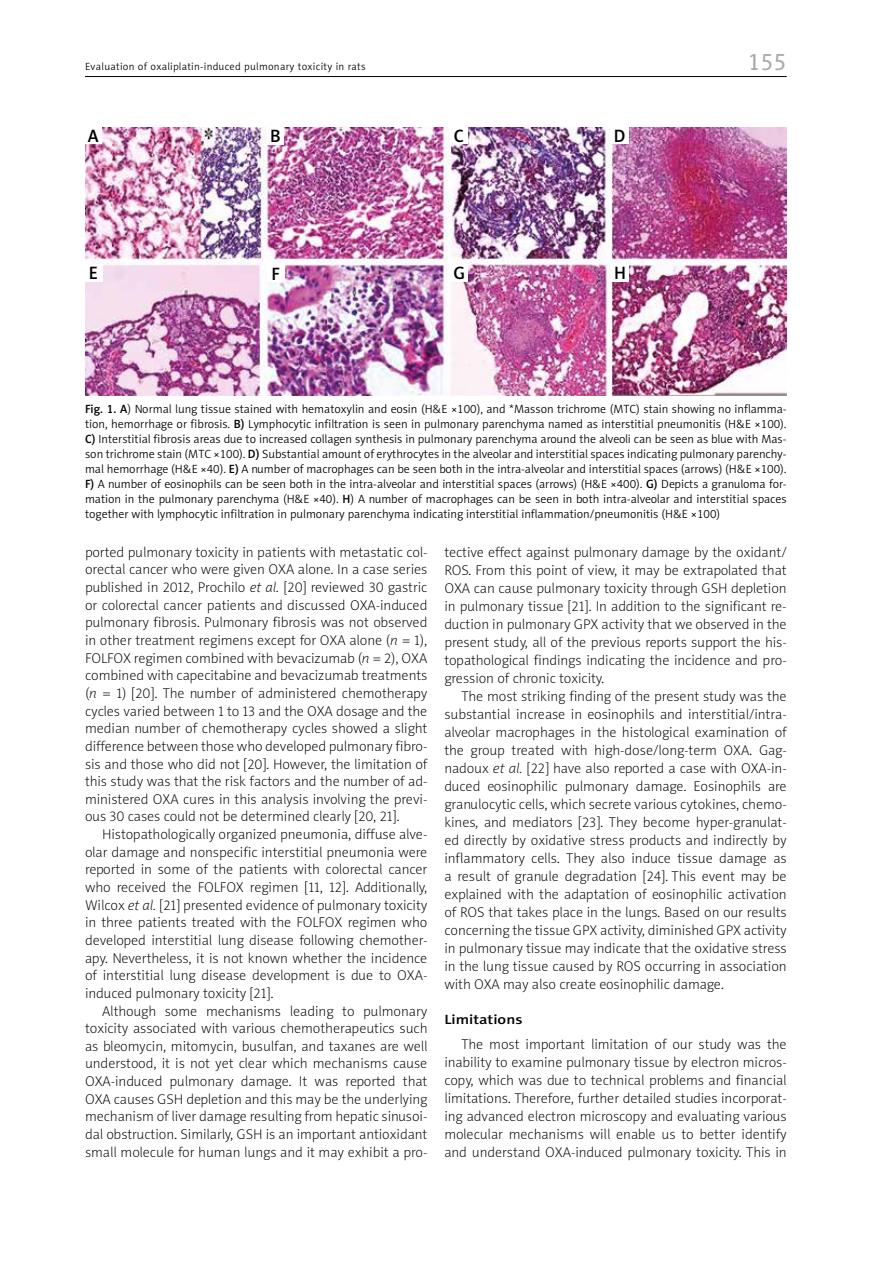
<style>
.page{position:relative;width:893px;height:1263px;background:#fff}
.page>*{position:absolute;margin:0;border:0;box-sizing:border-box;transform-origin:0 0}
.t1{font:24px "Naomi Sans EFN";color:#a8a8a7}
.t2{font:18px "Naomi Sans EFN Medium";color:#000}
.t3{font:14.25px/17.7px "Naomi Sans EFN Thin";color:#000;text-align:justify}
.t4{font:13.5px "Naomi Sans EFN Medium";color:#000;scale:1.2 1}
.t5{font:12px/15px "Naomi Sans EFN Light";color:#000;text-align:justify}
.t6{font:10.5px "Naomi Sans EFN Light";letter-spacing:.03em;color:#000}
.s1{font-family:"Naomi Sans EFN Medium"}
.s2{font-style:italic}
</style>
<div class="page">
<hr style="left:85px;top:76px;width:702px;height:1px;background:#000">
<img style="left:85px;top:128px;width:702px;height:268px">
<div style="left:611px;top:127px;width:17px;height:17px;background:#fff"></div>
<div style="left:85px;top:127px;width:17px;height:17px;background:#fff"></div>
<div style="left:450px;top:127px;width:17px;height:17px;background:#fff"></div>
<div style="left:267px;top:127px;width:17px;height:17px;background:#fff"></div>
<div style="left:611px;top:264px;width:17px;height:17px;background:#fff"></div>
<div style="left:85px;top:264px;width:17px;height:17px;background:#fff"></div>
<div style="left:451px;top:264px;width:17px;height:17px;background:#fff"></div>
<div style="left:267px;top:265px;width:17px;height:17px;background:#fff"></div>
<p class="t6" style="left:85px;top:61px;width:282px">Evaluation of oxaliplatin-induced pulmonary toxicity in rats</p>
<h1 class="t1" style="left:747px;top:47px;width:41px">155</h1>
<p class="t2" style="left:88px;top:125px;width:12px">A</p>
<p class="t2" style="left:270px;top:125px;width:12px">B</p>
<p class="t2" style="left:454px;top:125px;width:12px">C</p>
<p class="t2" style="left:614px;top:125px;width:13px">D</p>
<p class="t2" style="left:89px;top:262px;width:11px">E</p>
<p class="t2" style="left:272px;top:263px;width:10px">F</p>
<p class="t2" style="left:453px;top:262px;width:13px">G</p>
<p class="t2" style="left:614px;top:262px;width:13px">H</p>
<p class="t5" style="left:85px;top:401px;width:703px"><span class="s1">Fig. 1. A</span>) Normal lung tissue stained with hematoxylin and eosin (H&amp;E ×100), and *Masson trichrome (MTC) stain showing no inflamma&shy;tion, hemorrhage or fibrosis. <span class="s1">B)</span> Lymphocytic infiltration is seen in pulmonary parenchyma named as interstitial pneumonitis (H&amp;E ×100).<br><span class="s1">C)</span> Interstitial fibrosis areas due to increased collagen synthesis in pulmonary parenchyma around the alveoli can be seen as blue with Mas&shy;son trichrome stain (MTC ×100). <span class="s1">D)</span> Substantial amount of erythrocytes in the alveolar and interstitial spaces indicating pulmonary parenchy&shy;mal hemorrhage (H&amp;E ×40). <span class="s1">E)</span> A number of macrophages can be seen both in the intra-alveolar and interstitial spaces (arrows) (H&amp;E ×100).<br><span class="s1">F)</span> A number of eosinophils can be seen both in the intra-alveolar and interstitial spaces (arrows) (H&amp;E ×400). <span class="s1">G)</span> Depicts a granuloma for&shy;mation in the pulmonary parenchyma (H&amp;E ×40). <span class="s1">H</span>) A number of macrophages can be seen in both intra-alveolar and interstitial spaces together with lymphocytic infiltration in pulmonary parenchyma indicating interstitial inflammation/pneumonitis (H&amp;E ×100)</p>
<p class="t3" style="left:85px;top:543px;width:344px">ported pulmonary toxicity in patients with metastatic col&shy;orectal cancer who were given OXA alone. In a case series published in 2012, Prochilo <span class="s2">et al.</span> [20] reviewed 30 gastric or colorectal cancer patients and discussed OXA-induced pulmonary fibrosis. Pulmonary fibrosis was not observed in other treatment regimens except for OXA alone (<span class="s2">n</span> = 1), FOLFOX regimen combined with bevacizumab (<span class="s2">n</span> = 2), OXA combined with capecitabine and bevacizumab treatments (<span class="s2">n</span> = 1) [20]. The number of administered chemotherapy cycles varied between 1 to 13 and the OXA dosage and the median number of chemotherapy cycles showed a slight difference between those who developed pulmonary fibro&shy;sis and those who did not [20]. However, the limitation of this study was that the risk factors and the number of ad&shy;ministered OXA cures in this analysis involving the previ&shy;ous 30 cases could not be determined clearly [20, 21].</p>
<p class="t3" style="left:85px;top:825px;width:344px;text-indent:17px">Histopathologically organized pneumonia, diffuse alve&shy;olar damage and nonspecific interstitial pneumonia were reported in some of the patients with colorectal cancer who received the FOLFOX regimen [11, 12]. Additionally, Wilcox <span class="s2">et al.</span> [21] presented evidence of pulmonary toxicity in three patients treated with the FOLFOX regimen who developed interstitial lung disease following chemother&shy;apy. Nevertheless, it is not known whether the incidence of interstitial lung disease development is due to OXA&shy;induced pulmonary toxicity [21].</p>
<p class="t3" style="left:85px;top:1002px;width:344px;text-indent:17px">Although some mechanisms leading to pulmonary toxicity associated with various chemotherapeutics such as bleomycin, mitomycin, busulfan, and taxanes are well understood, it is not yet clear which mechanisms cause OXA-induced pulmonary damage. It was reported that OXA causes GSH depletion and this may be the underlying mechanism of liver damage resulting from hepatic sinusoi&shy;dal obstruction. Similarly, GSH is an important antioxidant small molecule for human lungs and it may exhibit a pro-</p>
<p class="t3" style="left:444px;top:543px;width:344px">tective effect against pulmonary damage by the oxidant/ ROS. From this point of view, it may be extrapolated that OXA can cause pulmonary toxicity through GSH depletion in pulmonary tissue [21]. In addition to the significant re&shy;duction in pulmonary GPX activity that we observed in the present study, all of the previous reports support the his&shy;topathological findings indicating the incidence and pro&shy;gression of chronic toxicity.</p>
<p class="t3" style="left:444px;top:687px;width:344px;text-indent:17px">The most striking finding of the present study was the substantial increase in eosinophils and interstitial/intra&shy;alveolar macrophages in the histological examination of the group treated with high-dose/long-term OXA. Gag&shy;nadoux <span class="s2">et al.</span> [22] have also reported a case with OXA-in&shy;duced eosinophilic pulmonary damage. Eosinophils are granulocytic cells, which secrete various cytokines, chemo&shy;kines, and mediators [23]. They become hyper-granulat&shy;ed directly by oxidative stress products and indirectly by inflammatory cells. They also induce tissue damage as a result of granule degradation [24]. This event may be explained with the adaptation of eosinophilic activation of ROS that takes place in the lungs. Based on our results concerning the tissue GPX activity, diminished GPX activity in pulmonary tissue may indicate that the oxidative stress in the lung tissue caused by ROS occurring in association with OXA may also create eosinophilic damage.</p>
<p class="t4" style="left:444px;top:1012px;width:67px">Limitations</p>
<p class="t3" style="left:444px;top:1035px;width:344px;text-indent:17px">The most important limitation of our study was the inability to examine pulmonary tissue by electron micros&shy;copy, which was due to technical problems and financial limitations. Therefore, further detailed studies incorporat&shy;ing advanced electron microscopy and evaluating various molecular mechanisms will enable us to better identify and understand OXA-induced pulmonary toxicity. This in</p>
</div>
